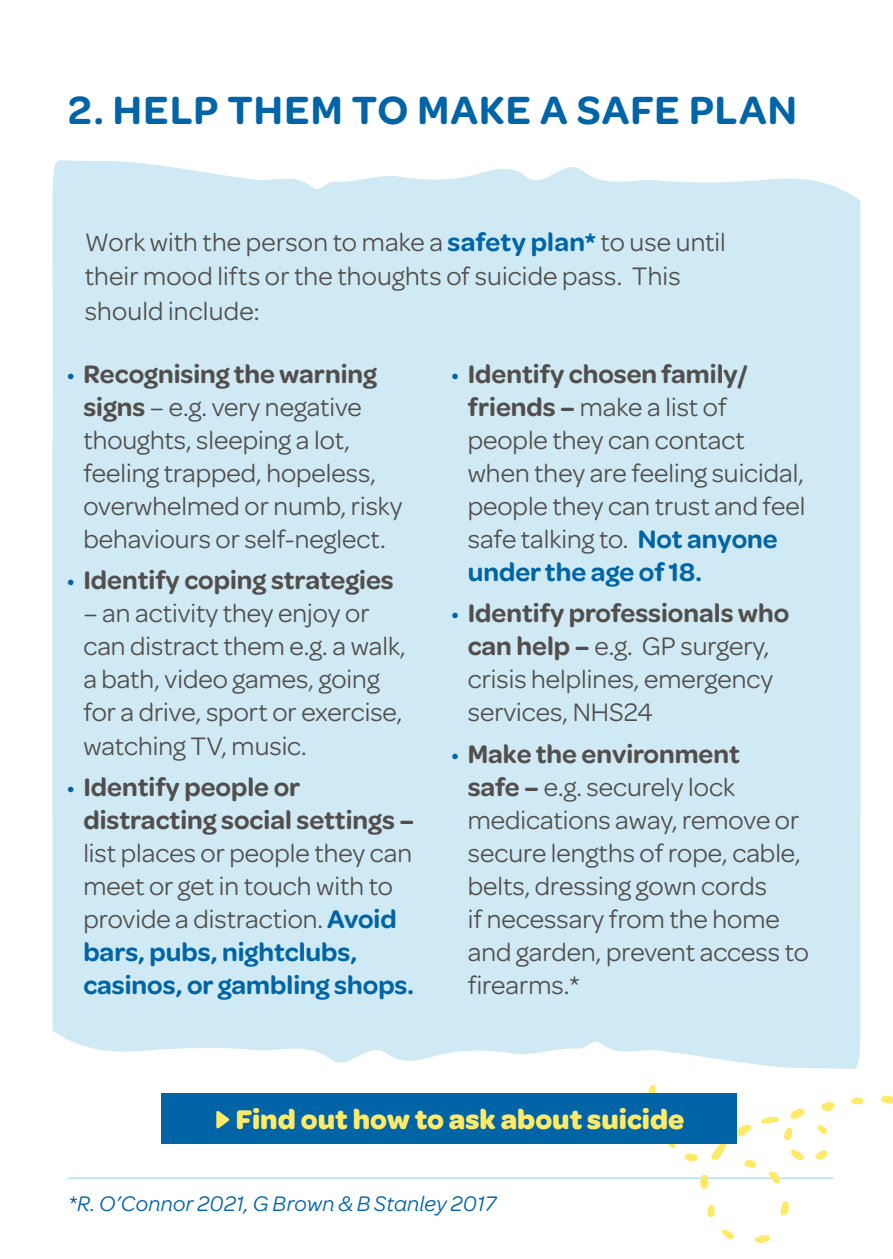
<style>
.page{position:relative;width:893px;height:1259px;background:#fff}
.page>*{position:absolute;margin:0;border:0;box-sizing:border-box;transform-origin:0 0}
.t1{font:600 42px "Omnes";letter-spacing:.025em;color:#0064a7}
.t2{font:700 28.8px "Omnes";color:#ffea68}
.t3{font:27px/33px "Omnes";color:#524e4b}
.t4{font:600 27px/33px "Omnes";color:#524e4b}
.t5{font:italic 22.5px "Omnes";letter-spacing:.015em;color:#0064a7}
.s1{font-weight:600;color:#0064a7}
.s2{color:#0064a7}
.s3{font-weight:600}
.s4{font-weight:400;color:#0064a7}
</style>
<div class="page">
<hr style="left:68px;top:1177px;width:765px;height:2px;background:#b6e0ee">
<div style="left:52px;top:160px;width:808px;height:285px;background:#cfeaf4"></div>
<div style="left:52px;top:445px;width:808px;height:624px;background:#cfeaf4"></div>
<svg style="left:711px;top:1143px;width:15px;height:17px"></svg>
<svg style="left:737px;top:1124px;width:14px;height:12px"></svg>
<svg style="left:700px;top:1174px;width:9px;height:15px"></svg>
<svg style="left:648px;top:1084px;width:8px;height:9px"></svg>
<svg style="left:821px;top:1102px;width:14px;height:9px"></svg>
<svg style="left:780px;top:1201px;width:9px;height:15px"></svg>
<svg style="left:881px;top:1095px;width:12px;height:8px"></svg>
<svg style="left:755px;top:1235px;width:15px;height:8px"></svg>
<svg style="left:791px;top:1149px;width:14px;height:11px"></svg>
<svg style="left:769px;top:1171px;width:12px;height:12px"></svg>
<svg style="left:684px;top:1153px;width:14px;height:9px"></svg>
<svg style="left:665px;top:1143px;width:11px;height:5px"></svg>
<svg style="left:761px;top:1108px;width:44px;height:33px"></svg>
<svg style="left:815px;top:1150px;width:13px;height:9px"></svg>
<svg style="left:707px;top:1204px;width:8px;height:13px"></svg>
<svg style="left:744px;top:1159px;width:13px;height:9px"></svg>
<svg style="left:721px;top:1229px;width:13px;height:10px"></svg>
<svg style="left:850px;top:1097px;width:14px;height:7px"></svg>
<svg style="left:817px;top:1125px;width:10px;height:9px"></svg>
<div style="left:162px;top:1093px;width:575px;height:50px;background:#0064a7"></div>
<h1 class="t1" style="left:68px;top:80px;width:730px">2. HELP THEM TO MAKE A SAFE PLAN</h1>
<p class="t3" style="left:85px;top:223px;width:643px;line-height:34.5px">Work with the person to make a <span class="s1">safety plan*</span> to use until their mood lifts or the thoughts of suicide pass. This should include:</p>
<p class="t3" style="left:83px;top:356px;width:321px;text-indent:-17px"><span class="s2">•</span> <span class="s3">Recognising the warning signs</span> – e.g. very negative thoughts, sleeping a lot, feeling trapped, hopeless, overwhelmed or numb, risky behaviours or self-neglect.</p>
<p class="t4" style="left:66px;top:562px;width:329px"><span class="s4">•</span> Identify coping strategies</p>
<p class="t3" style="left:83px;top:595px;width:324px">– an activity they enjoy or can distract them e.g. a walk, a bath, video games, going for a drive, sport or exercise, watching TV, music.</p>
<p class="t4" style="left:83px;top:769px;width:333px;text-indent:-17px"><span class="s4">•</span> Identify people or distracting social settings –</p>
<p class="t3" style="left:83px;top:835px;width:332px">list places or people they can meet or get in touch with to provide a distraction. <span class="s1">Avoid bars, pubs, nightclubs, casinos, or gambling shops.</span></p>
<p class="t3" style="left:468px;top:356px;width:339px;text-indent:-17px"><span class="s2">•</span> <span class="s3">Identify chosen family/ friends –</span> make a list of people they can contact when they are feeling suicidal, people they can trust and feel safe talking to. <span class="s1">Not anyone under the age of 18.</span></p>
<p class="t3" style="left:468px;top:595px;width:323px;text-indent:-17px"><span class="s2">•</span> <span class="s3">Identify professionals who can help –</span> e.g. GP surgery, crisis helplines, emergency services, NHS24</p>
<p class="t3" style="left:468px;top:736px;width:343px;text-indent:-17px"><span class="s2">•</span> <span class="s3">Make the environment<br>safe –</span> e.g. securely lock medications away, remove or secure lengths of rope, cable, belts, dressing gown cords<br>if necessary from the home and garden, prevent access to firearms.*</p>
<p class="t2" style="left:214px;top:1098px;width:472px">• Find out how to ask about suicide</p>
<p class="t5" style="left:68px;top:1188px;width:430px">*R. O’Connor 2021, G Brown &amp; B Stanley 2017</p>
</div>
